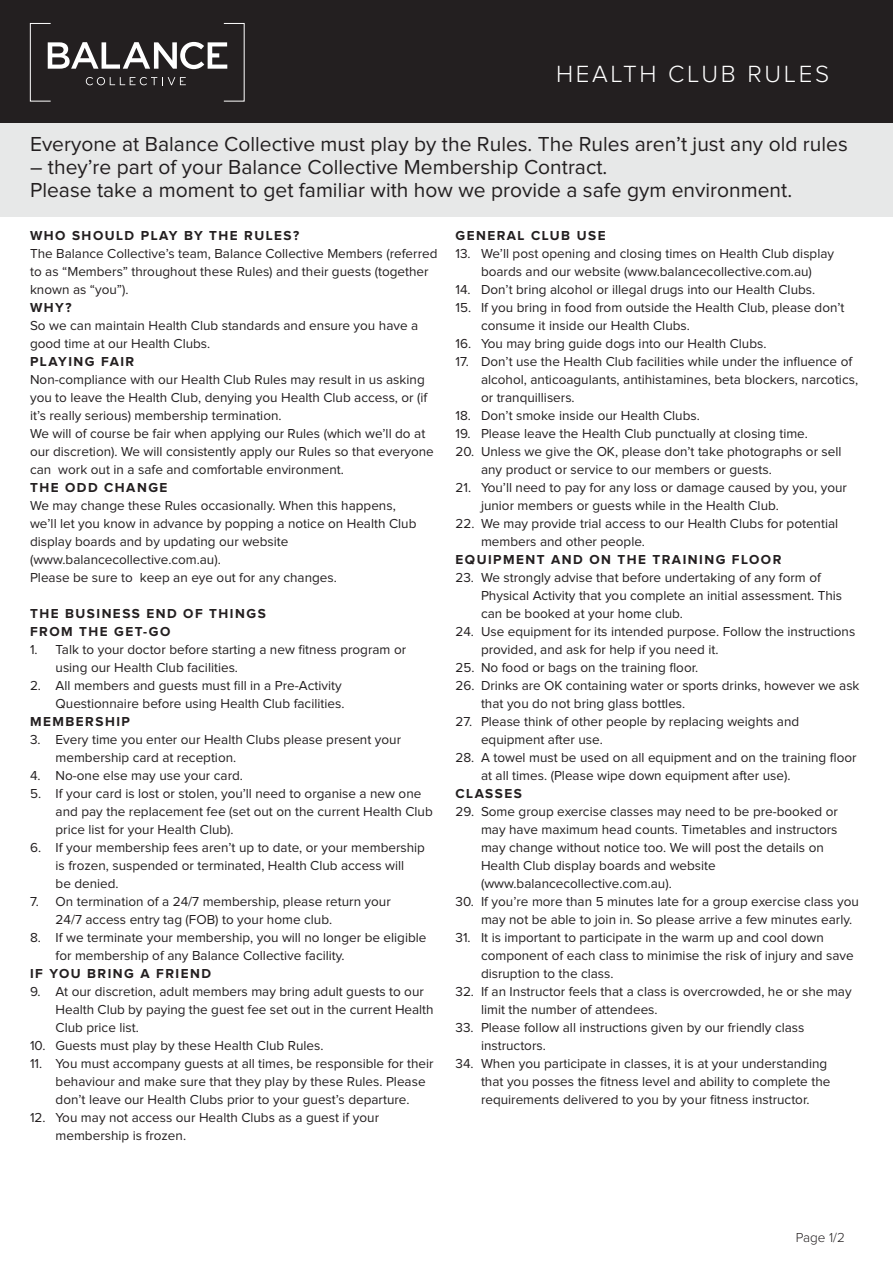
<style>
.page{position:relative;width:893px;height:1263px;background:#fff}
.page>*{position:absolute;margin:0;border:0;box-sizing:border-box;transform-origin:0 0}
.t1{font:300 24.3px "Proxima Nova";letter-spacing:.11em;color:#fff}
.t2{font:21px/23.2px "Proxima Nova";color:#231f20}
.t3{font:13.5px/18px "Proxima Nova";color:#231f20}
.t4{font:700 13.5px "Proxima Nova";letter-spacing:.11em;color:#231f20}
.t5{font:300 13.5px "Proxima Nova";color:#231f20}
.s1{font-weight:700}
</style>
<div class="page">
<div style="left:0;top:0;width:893px;height:125px;background:#231f20"></div>
<div style="left:0;top:123px;width:893px;height:94px;background:#e7e8e8"></div>
<svg style="left:30px;top:23px;width:215px;height:79px"></svg>
<p class="t1" style="left:556px;top:60px;width:275px">HEALTH CLUB RULES</p>
<p class="t2" style="left:30px;top:133px;width:819px">Everyone at Balance Collective must play by the Rules. The Rules aren’t just any old rules</p>
<p class="t2" style="left:30px;top:156px;width:764px">– they’re part of your Balance Collective Membership Contract.<br>Please take a moment to get familiar with how we provide a safe gym environment.</p>
<p class="t4" style="left:30px;top:230px;width:271px">WHO SHOULD PLAY BY THE RULES?</p>
<p class="t3" style="left:30px;top:245px;width:409px">The Balance Collective’s team, Balance Collective Members (referred to as “Members” throughout these Rules) and their guests (together known as “you”).</p>
<p class="t3" style="left:30px;top:299px;width:390px"><span class="s1">WHY?<br></span>So we can maintain Health Club standards and ensure you have a good time at our Health Clubs.</p>
<p class="t3" style="left:30px;top:353px;width:399px"><span class="s1">PLAYING FAIR<br></span>Non-compliance with our Health Club Rules may result in us asking you to leave the Health Club, denying you Health Club access, or (if it’s really serious) membership termination.</p>
<p class="t3" style="left:30px;top:425px;width:405px">We will of course be fair when applying our Rules (which we’ll do at our discretion). We will consistently apply our Rules so that everyone can work out in a safe and comfortable environment.</p>
<p class="t3" style="left:30px;top:479px;width:388px"><span class="s1">THE ODD CHANGE<br></span>We may change these Rules occasionally. When this happens, we’ll let you know in advance by popping a notice on Health Club display boards and by updating our website (www.balancecollective.com.au).<br>Please be sure to keep an eye out for any changes.</p>
<p class="t4" style="left:30px;top:608px;width:237px">THE BUSINESS END OF THINGS</p>
<p class="t4" style="left:30px;top:626px;width:142px">FROM THE GET-GO</p>
<p class="t3" style="left:56px;top:641px;width:352px;text-indent:-26px">1. Talk to your doctor before starting a new fitness program or using our Health Club facilities.</p>
<p class="t3" style="left:30px;top:677px;width:316px;text-align:right">2. All members and guests must fill in a Pre-Activity<br>Questionnaire before using Health Club facilities.</p>
<p class="t4" style="left:30px;top:716px;width:101px">MEMBERSHIP</p>
<p class="t3" style="left:56px;top:731px;width:347px;text-indent:-26px">3. Every time you enter our Health Clubs please present your membership card at reception.</p>
<p class="t3" style="left:30px;top:767px;width:214px">4. No-one else may use your card.</p>
<p class="t3" style="left:56px;top:785px;width:379px;text-indent:-26px">5. If your card is lost or stolen, you’ll need to organise a new one and pay the replacement fee (set out on the current Health Club price list for your Health Club).</p>
<p class="t3" style="left:56px;top:839px;width:371px;text-indent:-26px">6. If your membership fees aren’t up to date, or your membership is frozen, suspended or terminated, Health Club access will<br>be denied.</p>
<p class="t3" style="left:56px;top:893px;width:337px;text-indent:-26px">7. On termination of a 24/7 membership, please return your<br>24/7 access entry tag (FOB) to your home club.</p>
<p class="t3" style="left:56px;top:929px;width:372px;text-indent:-26px">8. If we terminate your membership, you will no longer be eligible for membership of any Balance Collective facility.</p>
<p class="t4" style="left:30px;top:968px;width:183px">IF YOU BRING A FRIEND</p>
<p class="t3" style="left:56px;top:983px;width:380px;text-indent:-26px">9. At our discretion, adult members may bring adult guests to our<br>Health Club by paying the guest fee set out in the current Health<br>Club price list.</p>
<p class="t3" style="left:30px;top:1037px;width:295px">10. Guests must play by these Health Club Rules.</p>
<p class="t3" style="left:56px;top:1055px;width:380px;text-indent:-26px">11. You must accompany guests at all times, be responsible for their behaviour and make sure that they play by these Rules. Please don’t leave our Health Clubs prior to your guest’s departure.</p>
<p class="t3" style="left:56px;top:1109px;width:325px;text-indent:-26px">12. You may not access our Health Clubs as a guest if your membership is frozen.</p>
<p class="t4" style="left:455px;top:230px;width:152px">GENERAL CLUB USE</p>
<p class="t3" style="left:455px;top:245px;width:380px;text-align:center">13. We’ll post opening and closing times on Health Club display boards and our website (www.balancecollective.com.au)</p>
<p class="t3" style="left:455px;top:281px;width:361px">14. Don’t bring alcohol or illegal drugs into our Health Clubs.</p>
<p class="t3" style="left:481px;top:299px;width:365px;text-indent:-26px">15. If you bring in food from outside the Health Club, please don’t consume it inside our Health Clubs.</p>
<p class="t3" style="left:455px;top:335px;width:312px">16. You may bring guide dogs into our Health Clubs.</p>
<p class="t3" style="left:481px;top:353px;width:379px;text-indent:-26px">17. Don’t use the Health Club facilities while under the influence of alcohol, anticoagulants, antihistamines, beta blockers, narcotics, or tranquillisers.</p>
<p class="t3" style="left:455px;top:407px;width:246px">18. Don’t smoke inside our Health Clubs.</p>
<p class="t3" style="left:455px;top:425px;width:354px">19. Please leave the Health Club punctually at closing time.</p>
<p class="t3" style="left:481px;top:443px;width:362px;text-indent:-26px">20. Unless we give the OK, please don’t take photographs or sell any product or service to our members or guests.</p>
<p class="t3" style="left:481px;top:479px;width:367px;text-indent:-26px">21. You’ll need to pay for any loss or damage caused by you, your junior members or guests while in the Health Club.</p>
<p class="t3" style="left:481px;top:515px;width:359px;text-indent:-26px">22. We may provide trial access to our Health Clubs for potential members and other people.</p>
<p class="t4" style="left:455px;top:554px;width:327px">EQUIPMENT AND ON THE TRAINING FLOOR</p>
<p class="t3" style="left:481px;top:569px;width:363px;text-indent:-26px">23. We strongly advise that before undertaking of any form of<br>Physical Activity that you complete an initial assessment. This can be booked at your home club.</p>
<p class="t3" style="left:481px;top:623px;width:376px;text-indent:-26px">24. Use equipment for its intended purpose. Follow the instructions provided, and ask for help if you need it.</p>
<p class="t3" style="left:455px;top:659px;width:244px">25. No food or bags on the training floor.</p>
<p class="t3" style="left:481px;top:677px;width:380px;text-indent:-26px">26. Drinks are OK containing water or sports drinks, however we ask that you do not bring glass bottles.</p>
<p class="t3" style="left:481px;top:713px;width:320px;text-indent:-26px">27. Please think of other people by replacing weights and equipment after use.</p>
<p class="t3" style="left:481px;top:749px;width:377px;text-indent:-26px">28. A towel must be used on all equipment and on the training floor at all times. (Please wipe down equipment after use).</p>
<p class="t4" style="left:455px;top:788px;width:68px">CLASSES</p>
<p class="t3" style="left:481px;top:803px;width:358px;text-indent:-26px">29. Some group exercise classes may need to be pre-booked or may have maximum head counts. Timetables and instructors may change without notice too. We will post the details on Health Club display boards and website (www.balancecollective.com.au).</p>
<p class="t3" style="left:481px;top:893px;width:379px;text-indent:-26px">30. If you’re more than 5 minutes late for a group exercise class you may not be able to join in. So please arrive a few minutes early.</p>
<p class="t3" style="left:481px;top:929px;width:374px;text-indent:-26px">31. It is important to participate in the warm up and cool down component of each class to minimise the risk of injury and save disruption to the class.</p>
<p class="t3" style="left:481px;top:983px;width:372px;text-indent:-26px">32. If an Instructor feels that a class is overcrowded, he or she may limit the number of attendees.</p>
<p class="t3" style="left:481px;top:1019px;width:325px;text-indent:-26px">33. Please follow all instructions given by our friendly class instructors.</p>
<p class="t3" style="left:481px;top:1055px;width:351px;text-indent:-26px">34. When you participate in classes, it is at your understanding that you posses the fitness level and ability to complete the requirements delivered to you by your fitness instructor.</p>
<p class="t5" style="left:796px;top:1229px;width:51px">Page 1/2</p>
</div>
